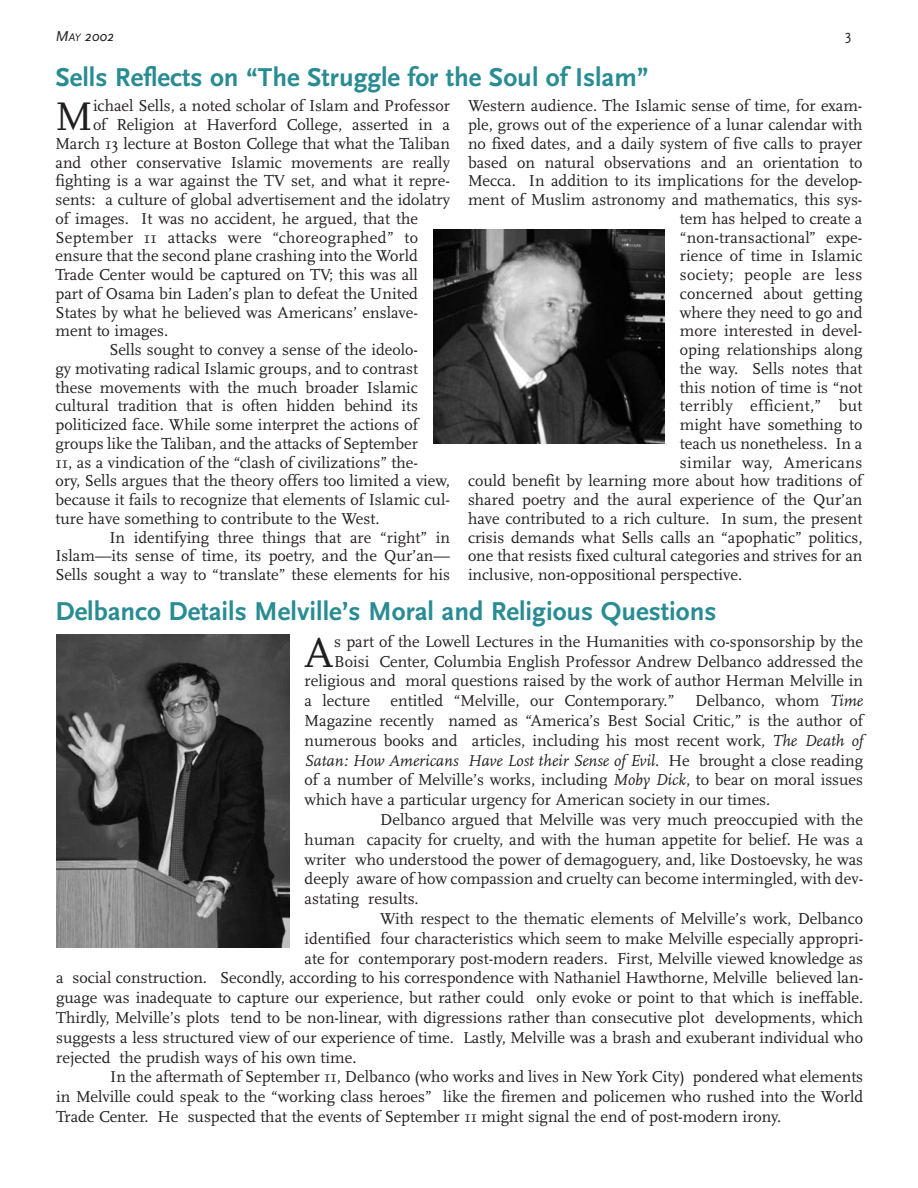
<style>
.page{position:relative;width:918px;height:1188px;background:#fff}
.page>*{position:absolute;margin:0;border:0;box-sizing:border-box;transform-origin:0 0}
.t1{font:43.05px "Scala";color:#231f20}
.t2{font:41.7px "Scala";color:#231f20}
.t3{font:700 27px "Scala Sans";color:#298c93}
.t4{font:16.5px "Scala";color:#231f20}
.t5{font:italic 16.5px "Scala";color:#231f20}
.t6{font:16.5px "Scala";letter-spacing:.025em;color:#231f20}
.t7{font:16.5px "Scala";letter-spacing:.02em;color:#231f20}
.t8{font:italic 15px "Scala Sans";color:#231f20}
.t9{font:15px "Scala Sans";color:#231f20}
.s1{font-size:11.25px}
.s2{font-style:italic}
.s3{font-style:normal}
</style>
<div class="page">
<img style="left:433px;top:230px;width:232px;height:214px">
<img style="left:56px;top:634px;width:233px;height:313px">
<p class="t8" style="left:55px;top:30px;width:60px">M<span class="s1">AY</span> 2002</p>
<p class="t9" style="left:845px;top:30px;width:8px">3</p>
<h3 class="t3" style="left:56px;top:66px;width:595px">Sells Reflects on “The Struggle for the Soul of Islam”</h3>
<h2 class="t2" style="left:56px;top:100px;width:39px">M</h2>
<p class="t4" style="left:93px;top:100px;width:358px">ichael Sells, a noted scholar of Islam and Professor</p>
<p class="t4" style="left:468px;top:100px;width:396px">Western audience. The Islamic sense of time, for exam-</p>
<p class="t4" style="left:468px;top:118px;width:396px">ple, grows out of the experience of a lunar calendar with</p>
<p class="t4" style="left:468px;top:137px;width:396px">no fixed dates, and a daily system of five calls to prayer</p>
<p class="t4" style="left:468px;top:156px;width:396px">based on natural observations and an orientation to</p>
<p class="t4" style="left:468px;top:175px;width:396px">Mecca. In addition to its implications for the develop-</p>
<p class="t4" style="left:468px;top:193px;width:396px">ment of Muslim astronomy and mathematics, this sys-</p>
<p class="t4" style="left:680px;top:212px;width:184px">tem has helped to create a</p>
<p class="t4" style="left:680px;top:231px;width:184px">“non-transactional” expe-</p>
<p class="t4" style="left:680px;top:250px;width:184px">rience of time in Islamic</p>
<p class="t6" style="left:680px;top:268px;width:184px">society; people are less</p>
<p class="t4" style="left:680px;top:287px;width:184px">concerned about getting</p>
<p class="t4" style="left:680px;top:306px;width:184px">where they need to go and</p>
<p class="t4" style="left:680px;top:325px;width:184px">more interested in devel-</p>
<p class="t4" style="left:680px;top:343px;width:184px">oping relationships along</p>
<p class="t4" style="left:680px;top:362px;width:184px">the way. Sells notes that</p>
<p class="t4" style="left:680px;top:381px;width:184px">this notion of time is “not</p>
<p class="t6" style="left:680px;top:400px;width:184px">terribly efficient,” but</p>
<p class="t4" style="left:680px;top:418px;width:184px">might have something to</p>
<p class="t4" style="left:680px;top:437px;width:184px">teach us nonetheless. In a</p>
<p class="t6" style="left:680px;top:456px;width:184px">similar way, Americans</p>
<p class="t4" style="left:468px;top:475px;width:396px">could benefit by learning more about how traditions of</p>
<p class="t4" style="left:468px;top:493px;width:396px">shared poetry and the aural experience of the Qur’an</p>
<p class="t4" style="left:468px;top:512px;width:396px">have contributed to a rich culture. In sum, the present</p>
<p class="t4" style="left:468px;top:531px;width:396px">crisis demands what Sells calls an “apophatic” politics,</p>
<p class="t4" style="left:468px;top:550px;width:396px">one that resists fixed cultural categories and strives for an</p>
<p class="t4" style="left:468px;top:568px;width:276px">inclusive, non-oppositional perspective.</p>
<h3 class="t3" style="left:55px;top:600px;width:663px">Delbanco Details Melville’s Moral and Religious Questions</h3>
<h1 class="t1" style="left:305px;top:636px;width:31px">A</h1>
<p class="t4" style="left:334px;top:635px;width:530px">s part of the Lowell Lectures in the Humanities with co-sponsorship by the</p>
<p class="t4" style="left:93px;top:118px;width:358px">of Religion at Haverford College, asserted in a</p>
<p class="t4" style="left:56px;top:137px;width:396px">March 13 lecture at Boston College that what the Taliban</p>
<p class="t4" style="left:56px;top:156px;width:396px">and other conservative Islamic movements are really</p>
<p class="t4" style="left:56px;top:175px;width:396px">fighting is a war against the TV set, and what it repre-</p>
<p class="t4" style="left:56px;top:193px;width:396px">sents: a culture of global advertisement and the idolatry</p>
<p class="t4" style="left:56px;top:212px;width:364px">of images. It was no accident, he argued, that the</p>
<p class="t7" style="left:56px;top:231px;width:364px">September 11 attacks were “choreographed” to</p>
<p class="t4" style="left:56px;top:250px;width:364px">ensure that the second plane crashing into the World</p>
<p class="t4" style="left:56px;top:268px;width:364px">Trade Center would be captured on TV; this was all</p>
<p class="t4" style="left:56px;top:287px;width:364px">part of Osama bin Laden’s plan to defeat the United</p>
<p class="t4" style="left:56px;top:306px;width:364px">States by what he believed was Americans’ enslave-</p>
<p class="t4" style="left:56px;top:325px;width:114px">ment to images.</p>
<p class="t4" style="left:110px;top:343px;width:310px">Sells sought to convey a sense of the ideolo-</p>
<p class="t4" style="left:56px;top:362px;width:364px">gy motivating radical Islamic groups, and to contrast</p>
<p class="t4" style="left:56px;top:381px;width:364px">these movements with the much broader Islamic</p>
<p class="t4" style="left:56px;top:400px;width:364px">cultural tradition that is often hidden behind its</p>
<p class="t4" style="left:56px;top:418px;width:364px">politicized face. While some interpret the actions of</p>
<p class="t4" style="left:56px;top:437px;width:364px">groups like the Taliban, and the attacks of September</p>
<p class="t4" style="left:56px;top:456px;width:364px">11, as a vindication of the “clash of civilizations” the-</p>
<p class="t4" style="left:56px;top:475px;width:396px">ory, Sells argues that the theory offers too limited a view,</p>
<p class="t4" style="left:56px;top:493px;width:396px">because it fails to recognize that elements of Islamic cul-</p>
<p class="t4" style="left:56px;top:512px;width:326px">ture have something to contribute to the West.</p>
<p class="t4" style="left:110px;top:531px;width:342px">In identifying three things that are “right” in</p>
<p class="t4" style="left:56px;top:550px;width:396px">Islam—its sense of time, its poetry, and the Qur’an—</p>
<p class="t4" style="left:56px;top:568px;width:396px">Sells sought a way to “translate” these elements for his</p>
<p class="t4" style="left:334px;top:655px;width:530px">Boisi Center, Columbia English Professor Andrew Delbanco addressed the</p>
<p class="t4" style="left:305px;top:675px;width:560px">religious and moral questions raised by the work of author Herman Melville in</p>
<p class="t4" style="left:305px;top:694px;width:67px">a lecture</p>
<p class="t4" style="left:391px;top:694px;width:285px">entitled “Melville, our Contemporary.”</p>
<p class="t4" style="left:695px;top:694px;width:170px">Delbanco, whom <span class="s2">Time</span></p>
<p class="t4" style="left:305px;top:714px;width:560px">Magazine recently named as “America’s Best Social Critic,” is the author of</p>
<p class="t4" style="left:305px;top:734px;width:560px">numerous books and articles, including his most recent work, <span class="s2">The Death of</span></p>
<p class="t5" style="left:305px;top:754px;width:560px">Satan: How Americans Have Lost their Sense of Evil<span class="s3">. He brought a close reading</span></p>
<p class="t4" style="left:305px;top:774px;width:560px">of a number of Melville’s works, including <span class="s2">Moby Dick</span>, to bear on moral issues</p>
<p class="t4" style="left:305px;top:793px;width:467px">which have a particular urgency for American society in our times.</p>
<p class="t4" style="left:380px;top:813px;width:485px">Delbanco argued that Melville was very much preoccupied with the</p>
<p class="t4" style="left:305px;top:833px;width:560px">human capacity for cruelty, and with the human appetite for belief. He was a</p>
<p class="t4" style="left:305px;top:853px;width:560px">writer who understood the power of demagoguery, and, like Dostoevsky, he was</p>
<p class="t4" style="left:305px;top:873px;width:560px">deeply aware of how compassion and cruelty can become intermingled, with dev-</p>
<p class="t4" style="left:305px;top:892px;width:116px">astating results.</p>
<p class="t4" style="left:380px;top:912px;width:485px">With respect to the thematic elements of Melville’s work, Delbanco</p>
<p class="t4" style="left:305px;top:932px;width:560px">identified four characteristics which seem to make Melville especially appropri-</p>
<p class="t4" style="left:305px;top:952px;width:560px">ate for contemporary post-modern readers. First, Melville viewed knowledge as</p>
<p class="t4" style="left:56px;top:972px;width:808px">a social construction. Secondly, according to his correspondence with Nathaniel Hawthorne, Melville believed lan-</p>
<p class="t4" style="left:56px;top:991px;width:808px">guage was inadequate to capture our experience, but rather could only evoke or point to that which is ineffable.</p>
<p class="t4" style="left:56px;top:1011px;width:808px">Thirdly, Melville’s plots tend to be non-linear, with digressions rather than consecutive plot developments, which</p>
<p class="t4" style="left:56px;top:1031px;width:809px">suggests a less structured view of our experience of time. Lastly, Melville was a brash and exuberant individual who</p>
<p class="t4" style="left:56px;top:1051px;width:302px">rejected the prudish ways of his own time.</p>
<p class="t4" style="left:110px;top:1071px;width:755px">In the aftermath of September 11, Delbanco (who works and lives in New York City) pondered what elements</p>
<p class="t4" style="left:56px;top:1090px;width:808px">in Melville could speak to the “working class heroes” like the firemen and policemen who rushed into the World</p>
<p class="t4" style="left:56px;top:1110px;width:727px">Trade Center. He suspected that the events of September 11 might signal the end of post-modern irony.</p>
</div>
